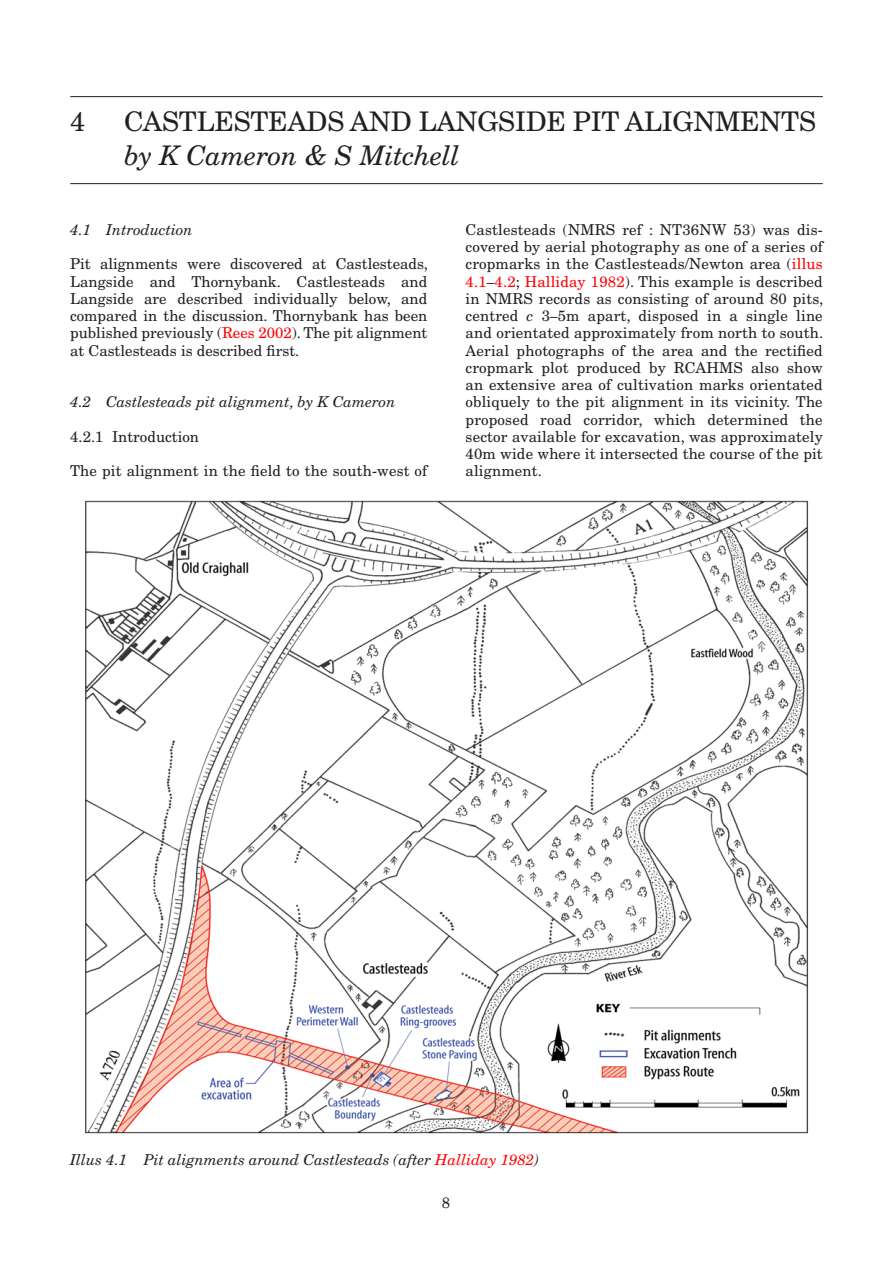
<style>
.page{position:relative;width:893px;height:1263px;background:#fff}
.page>*{position:absolute;margin:0;border:0;box-sizing:border-box;transform-origin:0 0}
.t1{font:27px "New Century Schlbk";letter-spacing:-.01em;color:#231f20}
.t2{font:italic 27px "New Century Schlbk";letter-spacing:-.01em;color:#231f20}
.t3{font:15px/17.2px "New Century Schlbk";letter-spacing:.01em;color:#231f20;text-align:justify}
.t4{font:italic 15px "New Century Schlbk";color:#231f20}
.s1{color:#f00}
.s2{font-style:italic}
</style>
<div class="page">
<hr style="left:70px;top:96px;width:753px;height:1px;background:#231f20">
<hr style="left:70px;top:183px;width:753px;height:1px;background:#231f20">
<img style="left:85px;top:500px;width:724px;height:634px">
<h1 class="t1" style="left:70px;top:105px;width:17px">4</h1>
<h1 class="t1" style="left:124px;top:105px;width:693px">CASTLESTEADS AND LANGSIDE PIT ALIGNMENTS</h1>
<h1 class="t2" style="left:124px;top:140px;width:337px">by K Cameron &amp; S Mitchell</h1>
<p class="t4" style="left:70px;top:221px;width:124px">4.1 Introduction</p>
<p class="t3" style="left:70px;top:255px;width:359px">Pit alignments were discovered at Castlesteads, Langside and Thornybank. Castlesteads and Langside are described individually below, and compared in the discussion. Thornybank has been published previously (<span class="s1">Rees 2002</span>). The pit alignment at Castlesteads is described first.</p>
<p class="t4" style="left:70px;top:393px;width:327px">4.2 Castlesteads pit alignment, by K Cameron</p>
<p class="t3" style="left:70px;top:428px;width:130px">4.2.1 Introduction</p>
<p class="t3" style="left:70px;top:462px;width:359px">The pit alignment in the field to the south-west of</p>
<p class="t3" style="left:466px;top:221px;width:359px">Castlesteads (NMRS ref : NT36NW 53) was dis&shy;covered by aerial photography as one of a series of cropmarks in the Castlesteads/Newton area (<span class="s1">illus 4.1</span>–<span class="s1">4.2</span>; <span class="s1">Halliday 1982</span>). This example is described in NMRS records as consisting of around 80 pits, centred <span class="s2">c</span> 3–5m apart, disposed in a single line and orientated approximately from north to south.<br>Aerial photographs of the area and the rectified cropmark plot produced by RCAHMS also show an extensive area of cultivation marks orientated obliquely to the pit alignment in its vicinity. The proposed road corridor, which determined the sector available for excavation, was approximately 40m wide where it intersected the course of the pit alignment.</p>
<p class="t4" style="left:70px;top:1150px;width:470px">Illus 4.1 Pit alignments around Castlesteads (after <span class="s1">Halliday 1982</span>)</p>
</div>
